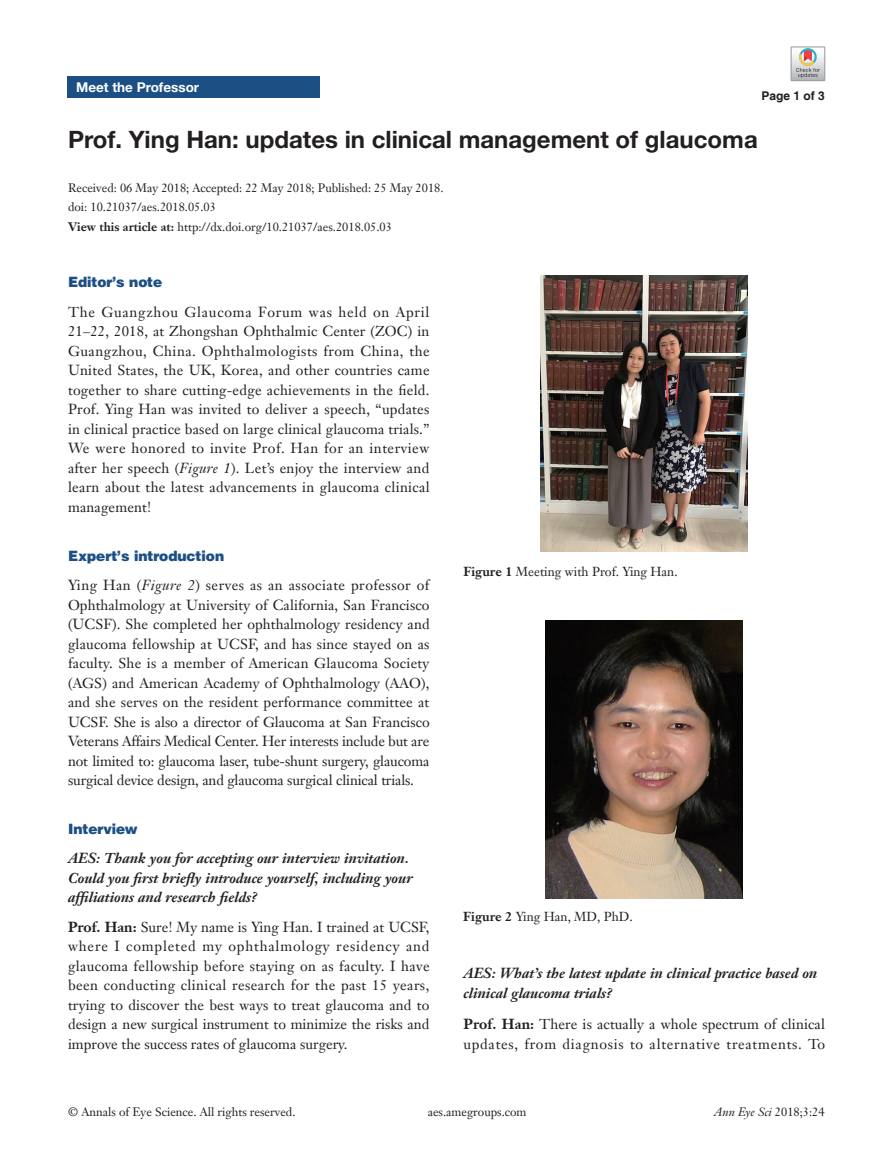
<style>
.page{position:relative;width:893px;height:1170px;background:#fff}
.page>*{position:absolute;margin:0;border:0;box-sizing:border-box;transform-origin:0 0}
.文题{font:700 24px "Helvetica Neue LT Pro";color:#231f20}
.一级标题正体{font:14.25px/19.5px "Janson Text LT";letter-spacing:.01em;color:#231f20;text-align:justify}
.二级标题斜体-6_5{font:italic 700 14.25px/19.5px "Janson Text LT";color:#231f20}
.一级标题正体-2{font:14.25px/20.2px "Janson Text LT";letter-spacing:.05em;color:#231f20}
.二级标题斜体{font:italic 700 14.25px/20.2px "Janson Text LT";color:#231f20}
.一级标题正体-3{font:900 14.25px "Helvetica";color:#1c5085}
.t1{font:700 13.5px "Helvetica Neue LT Pro";color:#fff}
.二级标题下沉{font:12.75px "Janson Text LT";color:#231f20}
.t2{font:12px "Janson Text LT";color:#231f20}
.t3{font:italic 12px "Janson Text LT";color:#231f20}
.t4{font:700 12px "Helvetica";color:#231f20}
.s1{font-weight:700}
.s2{font-style:italic}
.s3{font-style:normal}
</style>
<div class="page">
<div style="left:68px;top:77px;width:252px;height:21px;background:#1c5085"></div>
<img style="left:546px;top:620px;width:196px;height:278px">
<img style="left:540px;top:275px;width:208px;height:277px">
<svg style="left:791px;top:47px;width:34px;height:34px"></svg>
<p class="t1" style="left:76px;top:79px;width:125px">Meet the Professor</p>
<p class="文题" style="left:68px;top:124px;width:691px">Prof. Ying Han: updates in clinical management of glaucoma</p>
<p class="t2" style="left:68px;top:180px;width:377px">Received: 06 May 2018; Accepted: 22 May 2018; Published: 25 May 2018.</p>
<p class="t2" style="left:68px;top:200px;width:150px">doi: 10.21037/aes.2018.05.03</p>
<p class="t2" style="left:68px;top:219px;width:326px"><span class="s1">View this article at:</span> http://dx.doi.org/10.21037/aes.2018.05.03</p>
<p class="t4" style="left:762px;top:88px;width:65px">Page 1 of 3</p>
<p class="一级标题正体-3" style="left:68px;top:273px;width:96px">Editor’s note</p>
<p class="一级标题正体" style="left:68px;top:302px;width:363px">The Guangzhou Glaucoma Forum was held on April 21–22, 2018, at Zhongshan Ophthalmic Center (ZOC) in Guangzhou, China. Ophthalmologists from China, the United States, the UK, Korea, and other countries came together to share cutting-edge achievements in the field.<br>Prof. Ying Han was invited to deliver a speech, “updates in clinical practice based on large clinical glaucoma trials.” We were honored to invite Prof. Han for an interview after her speech (<span class="s2">Figure 1</span>). Let’s enjoy the interview and learn about the latest advancements in glaucoma clinical management!</p>
<p class="一级标题正体-3" style="left:68px;top:546px;width:158px">Expert’s introduction</p>
<p class="一级标题正体" style="left:68px;top:575px;width:363px">Ying Han (<span class="s2">Figure 2</span>) serves as an associate professor of Ophthalmology at University of California, San Francisco (UCSF). She completed her ophthalmology residency and glaucoma fellowship at UCSF, and has since stayed on as faculty. She is a member of American Glaucoma Society (AGS) and American Academy of Ophthalmology (AAO), and she serves on the resident performance committee at UCSF. She is also a director of Glaucoma at San Francisco Veterans Affairs Medical Center. Her interests include but are not limited to: glaucoma laser, tube-shunt surgery, glaucoma surgical device design, and glaucoma surgical clinical trials.</p>
<p class="一级标题正体-3" style="left:68px;top:819px;width:71px">Interview</p>
<p class="二级标题斜体-6_5" style="left:68px;top:848px;width:346px">AES: Thank you for accepting our interview invitation.<br>Could you first briefly introduce yourself, including your affiliations and research fields?</p>
<p class="一级标题正体" style="left:68px;top:916px;width:363px"><span class="s1">Prof. Han:</span> Sure! My name is Ying Han. I trained at UCSF, where I completed my ophthalmology residency and glaucoma fellowship before staying on as faculty. I have been conducting clinical research for the past 15 years, trying to discover the best ways to treat glaucoma and to design a new surgical instrument to minimize the risks and improve the success rates of glaucoma surgery.</p>
<p class="二级标题下沉" style="left:463px;top:563px;width:216px"><span class="s1">Figure 1</span> Meeting with Prof. Ying Han.</p>
<p class="二级标题下沉" style="left:463px;top:908px;width:171px"><span class="s1">Figure 2</span> Ying Han, MD, PhD.</p>
<p class="二级标题斜体" style="left:463px;top:962px;width:355px">AES: What’s the latest update in clinical practice based on clinical glaucoma trials?</p>
<p class="一级标题正体-2" style="left:463px;top:1013px;width:363px"><span class="s1">Prof. Han:</span> There is actually a whole spectrum of clinical updates, from diagnosis to alternative treatments. To</p>
<p class="t2" style="left:68px;top:1104px;width:229px">© Annals of Eye Science. All rights reserved.</p>
<p class="t2" style="left:428px;top:1104px;width:100px">aes.amegroups.com</p>
<p class="t3" style="left:714px;top:1104px;width:112px">Ann Eye Sci <span class="s3">2018;3:24</span></p>
</div>
